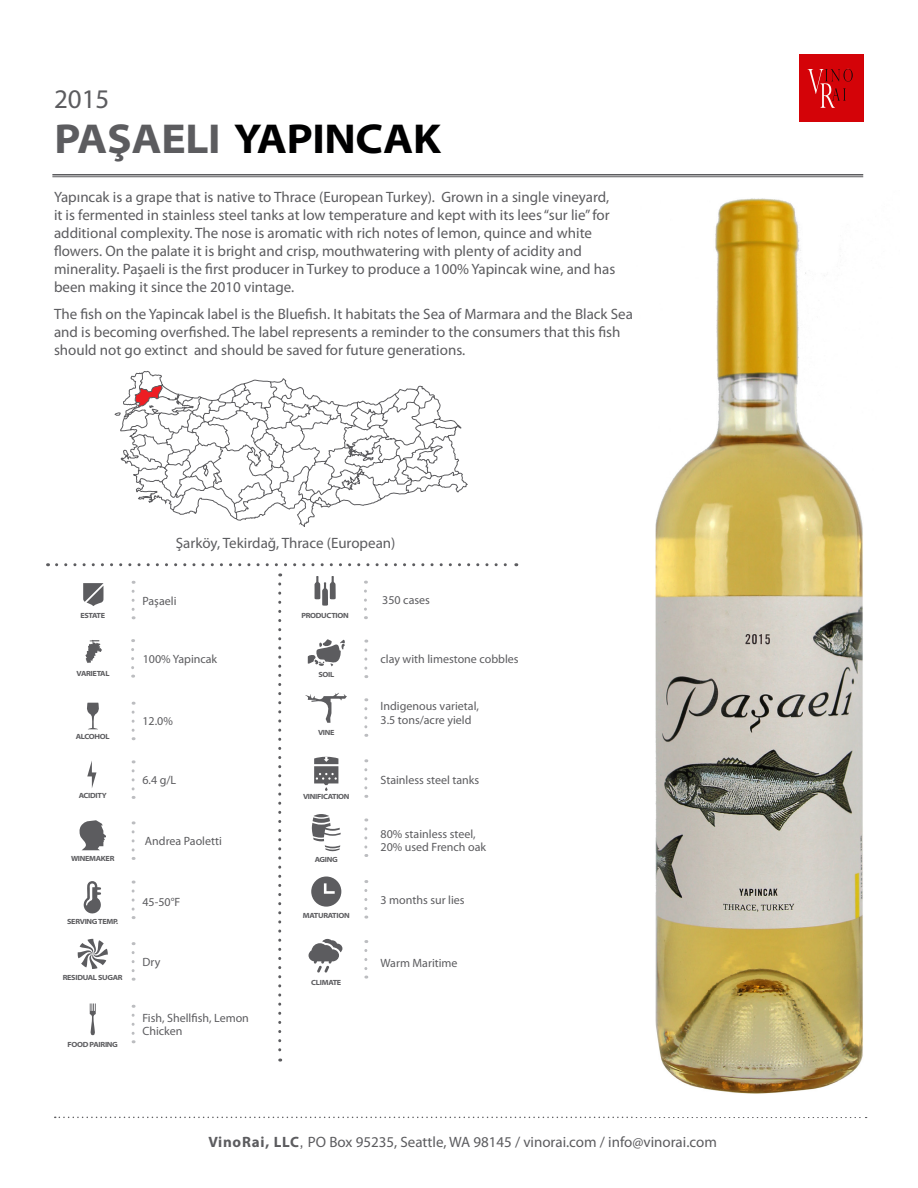
<style>
.page{position:relative;width:918px;height:1188px;background:#fff}
.page>*{position:absolute;margin:0;border:0;box-sizing:border-box;transform-origin:0 0}
.t1{font:700 semi-expanded 42px "Myriad Pro";letter-spacing:-.01em;color:#000001}
.t2{font:27px "Myriad Pro";color:#5c5c5f}
.t3{font:15px/18px "Myriad Pro";color:#5c5c5f}
.t4{font:12px/13.5px "Myriad Pro";color:#5c5c5f}
.t5{font:700 semi-expanded 7.5px "Myriad Pro";letter-spacing:-.04em;color:#5c5c5f}
.s1{color:#5c5c5f}
.s2{font-weight:700}
.s3{font-family:"Gotham"}
</style>
<div class="page">
<div style="left:800px;top:54px;width:64px;height:68px;background:#d40308"></div>
<img style="left:808px;top:69px;width:16px;height:25px">
<img style="left:820px;top:83px;width:15px;height:25px">
<img style="left:825px;top:69px;width:28px;height:13px">
<img style="left:832px;top:88px;width:14px;height:13px">
<svg style="left:83px;top:881px;width:18px;height:33px"></svg>
<hr style="left:52px;top:174px;width:811px;height:2px;background:#5c5c5f">
<hr style="left:52px;top:176px;width:811px;height:1px;background:#5c5c5f">
<svg style="left:55px;top:1117px;width:812px;height:1px"></svg>
<svg style="left:308px;top:639px;width:37px;height:28px"></svg>
<svg style="left:306px;top:693px;width:41px;height:30px"></svg>
<svg style="left:314px;top:757px;width:24px;height:34px"></svg>
<hr style="left:314px;top:814px;width:15px;height:3px;background:#5c5c5f;border-radius:50%">
<svg style="left:312px;top:817px;width:29px;height:34px"></svg>
<svg style="left:309px;top:939px;width:33px;height:34px"></svg>
<div style="left:311px;top:877px;width:30px;height:30px;background:#5c5c5f;border-radius:50%"></div>
<svg style="left:323px;top:883px;width:12px;height:11px"></svg>
<svg style="left:87px;top:703px;width:12px;height:26px"></svg>
<svg style="left:132px;top:712px;width:3px;height:28px"></svg>
<svg style="left:132px;top:591px;width:3px;height:28px"></svg>
<svg style="left:364px;top:650px;width:3px;height:28px"></svg>
<svg style="left:131px;top:650px;width:3px;height:28px"></svg>
<svg style="left:278px;top:584px;width:3px;height:478px"></svg>
<svg style="left:87px;top:761px;width:9px;height:27px"></svg>
<svg style="left:132px;top:771px;width:3px;height:28px"></svg>
<svg style="left:364px;top:709px;width:3px;height:28px"></svg>
<svg style="left:79px;top:820px;width:27px;height:30px"></svg>
<svg style="left:132px;top:832px;width:3px;height:28px"></svg>
<svg style="left:364px;top:770px;width:3px;height:28px"></svg>
<svg style="left:132px;top:891px;width:3px;height:28px"></svg>
<svg style="left:364px;top:829px;width:3px;height:28px"></svg>
<svg style="left:364px;top:950px;width:3px;height:29px"></svg>
<svg style="left:78px;top:939px;width:30px;height:30px"></svg>
<svg style="left:132px;top:953px;width:3px;height:28px"></svg>
<svg style="left:364px;top:890px;width:3px;height:29px"></svg>
<svg style="left:89px;top:1004px;width:7px;height:31px"></svg>
<svg style="left:132px;top:1015px;width:3px;height:28px"></svg>
<svg style="left:83px;top:583px;width:21px;height:23px"></svg>
<svg style="left:314px;top:576px;width:22px;height:30px"></svg>
<svg style="left:364px;top:591px;width:3px;height:28px"></svg>
<svg style="left:85px;top:640px;width:17px;height:23px"></svg>
<svg style="left:57px;top:563px;width:460px;height:3px"></svg>
<svg style="left:115px;top:371px;width:353px;height:156px"></svg>
<img style="left:655px;top:198px;width:208px;height:896px">
<p class="t2" style="left:54px;top:82px;width:57px">2015</p>
<p class="t1" style="left:54px;top:115px;width:388px"><span class="s1">PAŞAELI</span> YAPINCAK</p>
<p class="t3" style="left:54px;top:188px;width:563px">Yapıncak is a grape that is native to Thrace (European Turkey). Grown in a single vineyard, it is fermented in stainless steel tanks at low temperature and kept with its lees “sur lie” for additional complexity. The nose is aromatic with rich notes of lemon, quince and white flowers. On the palate it is bright and crisp, mouthwatering with plenty of acidity and minerality. Paşaeli is the first producer in Turkey to produce a 100% Yapincak wine, and has been making it since the 2010 vintage.</p>
<p class="t3" style="left:54px;top:305px;width:581px">The fish on the Yapincak label is the Bluefish. It habitats the Sea of Marmara and the Black Sea and is becoming overfished. The label represents a reminder to the consumers that this fish should not go extinct and should be saved for future generations.</p>
<p class="t3" style="left:176px;top:534px;width:221px">Şarköy, Tekirdağ, Thrace (European)</p>
<p class="t5" style="left:80px;top:612px;width:26px">ESTATE</p>
<p class="t4" style="left:142px;top:594px;width:36px">Paşaeli</p>
<p class="t5" style="left:301px;top:611px;width:49px">PRODUCTION</p>
<p class="t4" style="left:382px;top:593px;width:49px">350 cases</p>
<p class="t4" style="left:143px;top:652px;width:76px">100% Yapincak</p>
<p class="t4" style="left:381px;top:652px;width:140px">clay with limestone cobbles</p>
<p class="t5" style="left:77px;top:670px;width:34px">VARIETAL</p>
<p class="t5" style="left:318px;top:670px;width:17px">SOIL</p>
<p class="t4" style="left:142px;top:714px;width:32px">12.0%</p>
<p class="t5" style="left:76px;top:733px;width:35px">ALCOHOL</p>
<p class="t5" style="left:318px;top:728px;width:18px">VINE</p>
<p class="t4" style="left:142px;top:773px;width:35px">6.4 g/L</p>
<p class="t5" style="left:79px;top:791px;width:30px">ACIDITY</p>
<p class="t5" style="left:303px;top:792px;width:48px">VINIFICATION</p>
<p class="t4" style="left:145px;top:834px;width:78px">Andrea Paoletti</p>
<p class="t5" style="left:71px;top:854px;width:45px">WINEMAKER</p>
<p class="t5" style="left:315px;top:856px;width:25px">AGING</p>
<p class="t4" style="left:142px;top:895px;width:39px">45-50°F</p>
<p class="t5" style="left:67px;top:917px;width:53px">SERVING TEMP.</p>
<p class="t5" style="left:303px;top:912px;width:48px">MATURATION</p>
<p class="t4" style="left:142px;top:955px;width:19px">Dry</p>
<p class="t5" style="left:63px;top:974px;width:61px">RESIDUAL SUGAR</p>
<p class="t5" style="left:311px;top:978px;width:31px">CLIMATE</p>
<p class="t4" style="left:142px;top:1011px;width:108px">Fish, Shellfish, Lemon<br>Chicken</p>
<p class="t5" style="left:68px;top:1040px;width:52px">FOOD PAIRING</p>
<p class="t4" style="left:381px;top:699px;width:100px">Indigenous varietal,</p>
<p class="t4" style="left:381px;top:713px;width:92px">3.5 tons/acre yield</p>
<p class="t4" style="left:381px;top:773px;width:100px">Stainless steel tanks</p>
<p class="t4" style="left:381px;top:827px;width:97px">80% stainless steel,</p>
<p class="t4" style="left:381px;top:840px;width:107px">20% used French oak</p>
<p class="t4" style="left:381px;top:893px;width:86px">3 months sur lies</p>
<p class="t4" style="left:381px;top:956px;width:79px">Warm Maritime</p>
<p class="t3" style="left:208px;top:1132px;width:510px"><span class="s2">VinoRai, LLC</span><span class="s3">,</span> PO Box 95235, Seattle, WA 98145 / vinorai.com / info@vinorai.com</p>
</div>
